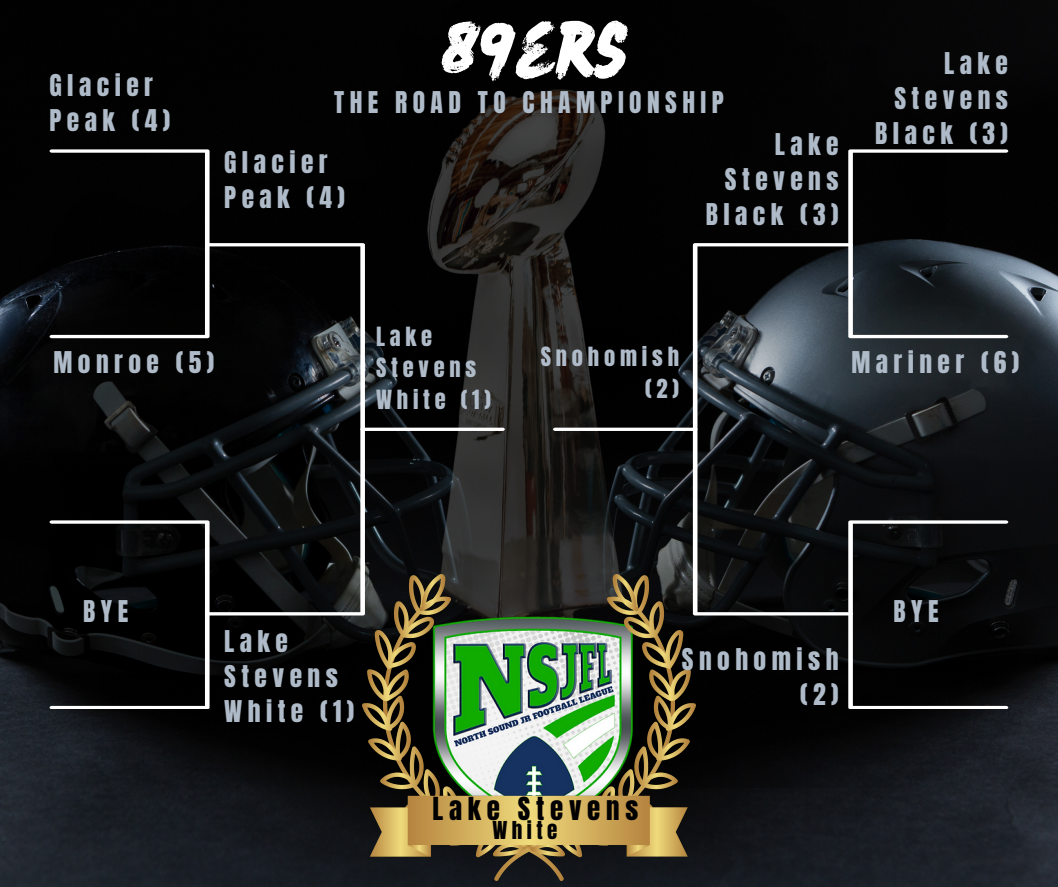
<style>
.page{position:relative;width:1058px;height:887px;background:#fff}
.page>*{position:absolute;margin:0;border:0;box-sizing:border-box;transform-origin:0 0}
.t1{font:57px "Salted Bay";color:#fff}
.t2{font:27px "Anton";letter-spacing:.215em;color:#000}
.t3{font:25.5px/34.8px "Anton";letter-spacing:.215em;color:#afbbc8}
.t4{font:22.5px/31.5px "Anton";letter-spacing:.215em;color:#afbbc8}
.t5{font:21px "Anton";letter-spacing:.215em;color:#000}
</style>
<div class="page">
<img style="left:0;top:788px;width:1058px;height:98px">
<img style="left:0;top:0;width:1058px;height:788px">
<svg style="left:50px;top:149px;width:159px;height:189px;background:#0e0e0e"></svg>
<svg style="left:50px;top:520px;width:159px;height:188px;background:#0e0f0f"></svg>
<svg style="left:205px;top:243px;width:160px;height:372px;background:#1a1c1d"></svg>
<svg style="left:360px;top:427px;width:145px;height:4px"></svg>
<svg style="left:848px;top:149px;width:160px;height:189px;background:#1f2326"></svg>
<svg style="left:848px;top:520px;width:160px;height:188px;background:#111212"></svg>
<svg style="left:693px;top:243px;width:159px;height:372px;background:#2b2f33"></svg>
<svg style="left:553px;top:427px;width:144px;height:4px"></svg>
<img style="left:362px;top:574px;width:333px;height:306px">
<p class="t3" style="left:49px;top:68px;width:122px">Glacier<br>Peak (4)</p>
<p class="t1" style="left:441px;top:16px;width:188px">89ERS</p>
<p class="t3" style="left:334px;top:85px;width:391px">THE ROAD TO CHAMPIONSHIP</p>
<p class="t3" style="left:224px;top:145px;width:122px">Glacier<br>Peak (4)</p>
<p class="t3" style="left:705px;top:127px;width:134px;text-align:right">Lake<br>Stevens<br>Black (3)</p>
<p class="t3" style="left:875px;top:47px;width:134px;text-align:right">Lake<br>Stevens<br>Black (3)</p>
<p class="t4" style="left:376px;top:321px;width:116px">Lake<br>Stevens<br>White (1)</p>
<p class="t4" style="left:541px;top:341px;width:140px;text-align:right">Snohomish (2)</p>
<p class="t3" style="left:54px;top:345px;width:162px">Monroe (5)</p>
<p class="t3" style="left:851px;top:345px;width:169px">Mariner (6)</p>
<p class="t3" style="left:83px;top:594px;width:46px">BYE</p>
<p class="t3" style="left:893px;top:594px;width:46px">BYE</p>
<p class="t3" style="left:224px;top:624px;width:132px">Lake<br>Stevens<br>White (1)</p>
<p class="t3" style="left:682px;top:642px;width:158px;text-align:right">Snohomish (2)</p>
<p class="t2" style="left:432px;top:789px;width:207px">Lake Stevens</p>
<p class="t5" style="left:492px;top:814px;width:67px">White</p>
</div>
